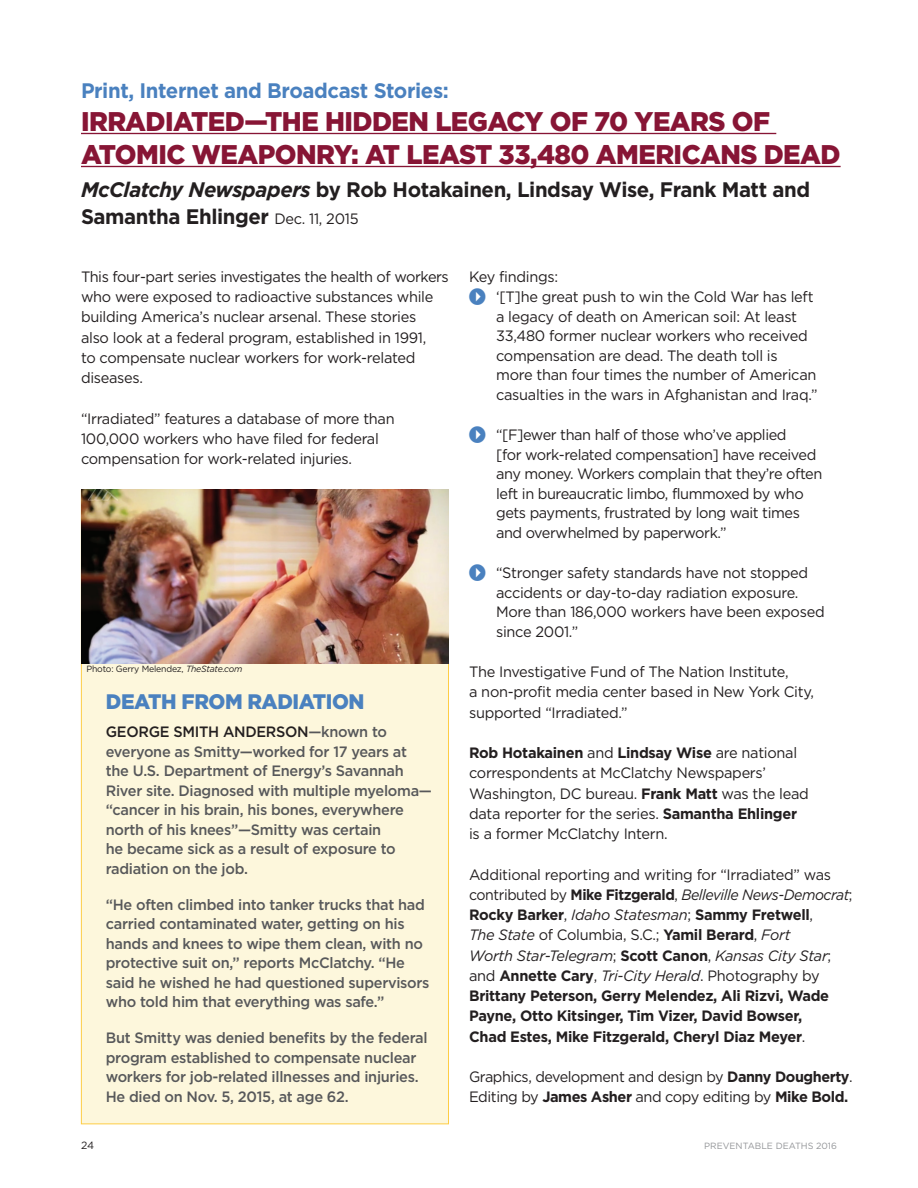
<style>
.page{position:relative;width:918px;height:1188px;background:#fff}
.page>*{position:absolute;margin:0;border:0;box-sizing:border-box;transform-origin:0 0}
.t1{font:900 27px/33px "Gotham";letter-spacing:-.02em;color:#871535}
.t2{font:700 21px/27px "Gotham";letter-spacing:-.02em;color:#231f20}
.t3{font:700 21px "Gotham";letter-spacing:-.02em;color:#4a81bf}
.t4{font:900 21px "Gotham";letter-spacing:-.02em;color:#4a81bf}
.t5{font:15px/20.2px "Gotham";letter-spacing:-.02em;color:#231f20}
.t6{font:500 15px/19.5px "Gotham";letter-spacing:-.02em;color:#57585a}
.t7{font:700 15px/20.2px "Gotham";letter-spacing:-.02em;color:#231f20;scale:.94 1}
.t8{font:15px/20.2px "Gotham";letter-spacing:-.02em;color:#231f20;scale:.96 1}
.t9{font:10.5px "Gotham";color:#231f20}
.t10{font:9px "Gotham";letter-spacing:-.02em;color:#231f20}
.t11{font:9px "Gotham";color:#939598}
.s1{font-style:italic}
.s2{font-weight:400;font-size:15px}
.s3{color:#231f20}
.s4{font-family:"Arrowstfb";font-size:16.5px;color:#4a81bf}
.s5{font-weight:700}
.s6{font-weight:400}
.s7{font-weight:400;font-style:italic}
</style>
<div class="page">
<hr style="left:81px;top:133px;width:695px;height:1px;background:#871535">
<hr style="left:81px;top:166px;width:760px;height:1px;background:#871535">
<div style="left:81px;top:490px;width:368px;height:634px;background:#fdf7dc;border:1px solid #fecd45"></div>
<img style="left:81px;top:490px;width:368px;height:173px">
<h2 class="t3" style="left:81px;top:76px;width:369px">Print, Internet and Broadcast Stories:</h2>
<h1 class="t1" style="left:81px;top:104px;width:761px">IRRADIATED—THE HIDDEN LEGACY OF 70 YEARS OF<br>ATOMIC WEAPONRY: AT LEAST 33,480 AMERICANS DEAD</h1>
<h2 class="t2" style="left:81px;top:176px;width:731px"><span class="s1">McClatchy Newspapers</span> by Rob Hotakainen, Lindsay Wise, Frank Matt and<br>Samantha Ehlinger <span class="s2">Dec. 11, 2015</span></h2>
<p class="t5" style="left:81px;top:266px;width:369px">This four-part series investigates the health of workers who were exposed to radioactive substances while building America’s nuclear arsenal. These stories<br>also look at a federal program, established in 1991,<br>to compensate nuclear workers for work-related diseases.</p>
<p class="t5" style="left:81px;top:408px;width:315px">“Irradiated” features a database of more than<br>100,000 workers who have filed for federal compensation for work-related injuries.</p>
<p class="t10" style="left:86px;top:664px;width:158px">Photo: Gerry Melendez, <span class="s1">TheState.com</span></p>
<h2 class="t4" style="left:106px;top:687px;width:260px">DEATH FROM RADIATION</h2>
<p class="t6" style="left:106px;top:722px;width:328px"><span class="s3">GEORGE SMITH ANDERSON</span>—known to everyone as Smitty—worked for 17 years at the U.S. Department of Energy’s Savannah River site. Diagnosed with multiple myeloma— “cancer in his brain, his bones, everywhere north of his knees”—Smitty was certain<br>he became sick as a result of exposure to radiation on the job.</p>
<p class="t6" style="left:106px;top:895px;width:325px">“He often climbed into tanker trucks that had carried contaminated water, getting on his hands and knees to wipe them clean, with no protective suit on,” reports McClatchy. “He said he wished he had questioned supervisors who told him that everything was safe.”</p>
<p class="t6" style="left:106px;top:1028px;width:323px">But Smitty was denied benefits by the federal program established to compensate nuclear workers for job-related illnesses and injuries.<br>He died on Nov. 5, 2015, at age 62.</p>
<p class="t5" style="left:469px;top:266px;width:90px">Key findings:</p>
<p class="t5" style="left:469px;top:286px;width:346px"><span class="s4">I</span> ‘[T]he great push to win the Cold War has left</p>
<p class="t5" style="left:496px;top:306px;width:302px">a legacy of death on American soil: At least</p>
<p class="t5" style="left:496px;top:325px;width:313px">33,480 former nuclear workers who received</p>
<p class="t5" style="left:496px;top:345px;width:283px">compensation are dead. The death toll is</p>
<p class="t5" style="left:496px;top:364px;width:322px">more than four times the number of American</p>
<p class="t5" style="left:496px;top:384px;width:323px">casualties in the wars in Afghanistan and Iraq.”</p>
<p class="t5" style="left:496px;top:425px;width:328px;line-height:19.5px;text-indent:-27px"><span class="s4">I</span> “[F]ewer than half of those who’ve applied<br>[for work-related compensation] have received any money. Workers complain that they’re often left in bureaucratic limbo, flummoxed by who gets payments, frustrated by long wait times and overwhelmed by paperwork.”</p>
<p class="t5" style="left:496px;top:563px;width:330px;line-height:19.5px;text-indent:-27px"><span class="s4">I</span> “Stronger safety standards have not stopped accidents or day-to-day radiation exposure.<br>More than 186,000 workers have been exposed since 2001.”</p>
<p class="t5" style="left:469px;top:661px;width:346px">The Investigative Fund of The Nation Institute,<br>a non-profit media center based in New York City, supported “Irradiated.”</p>
<p class="t5" style="left:469px;top:742px;width:341px"><span class="s5">Rob Hotakainen</span> and <span class="s5">Lindsay Wise</span> are national correspondents at McClatchy Newspapers’ Washington, DC bureau. <span class="s5">Frank Matt</span> was the lead data reporter for the series. <span class="s5">Samantha Ehlinger </span>is a former McClatchy Intern.</p>
<p class="t7" style="left:469px;top:864px;width:409px"><span class="s6">Additional reporting and writing for “Irradiated” was contributed by</span> Mike Fitzgerald<span class="s6">,</span> <span class="s7">Belleville News-Democrat</span><span class="s6">; </span>Rocky Barker<span class="s6">,</span> <span class="s7">Idaho Statesman</span><span class="s6">;</span> Sammy Fretwell<span class="s6">,<br></span><span class="s7">The State</span> <span class="s6">of Columbia, S.C.;</span> Yamil Berard<span class="s6">,</span> <span class="s7">Fort<br>Worth Star-Telegram</span><span class="s6">;</span> Scott Canon<span class="s6">,</span> <span class="s7">Kansas City Star</span><span class="s6">; and</span> Annette Cary<span class="s6">,</span> <span class="s7">Tri-City Herald</span><span class="s6">. Photography by </span>Brittany Peterson, Gerry Melendez, Ali Rizvi, Wade Payne, Otto Kitsinger, Tim Vizer, David Bowser,<br>Chad Estes, Mike Fitzgerald, Cheryl Diaz Meyer<span class="s6">.</span></p>
<p class="t8" style="left:469px;top:1066px;width:401px">Graphics, development and design by <span class="s5">Danny Dougherty</span>.<br>Editing by <span class="s5">James Asher</span> and copy editing by <span class="s5">Mike Bold.</span></p>
<p class="t9" style="left:81px;top:1139px;width:15px">24</p>
<p class="t11" style="left:704px;top:1140px;width:134px">PREVENTABLE DEATHS 2016</p>
</div>
